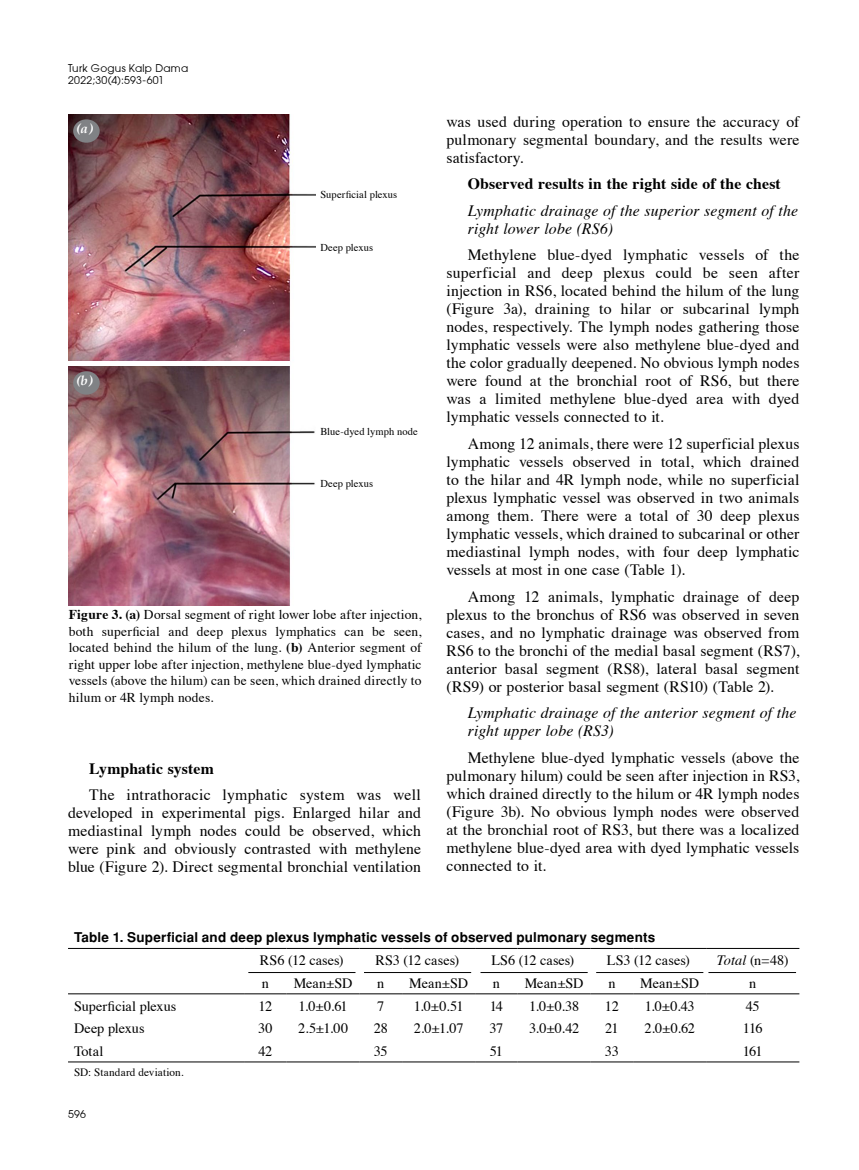
<style>
.page{position:relative;width:859px;height:1170px;background:#fff}
.page>*{position:absolute;margin:0;border:0;box-sizing:border-box;transform-origin:0 0}
.t1{font:15.75px/18px "Times";letter-spacing:.005em;color:#000;text-align:justify}
.t2{font:italic 15.75px/18px "Times";letter-spacing:.015em;color:#000}
.t3{font:700 15.75px "Times";letter-spacing:.01em;color:#000}
.t4{font:14.25px "Times";color:#000}
.t5{font:13.5px/16.5px "Times";letter-spacing:.02em;color:#000;text-align:justify}
.t6{font:700 13.5px "Helvetica Tr";letter-spacing:.015em;color:#000}
.t7{font:italic 700 13.5px "Palatino";color:#fff}
.t8{font:11.25px "Times";letter-spacing:.01em;color:#000}
.t9{font:10.5px "Times";letter-spacing:.01em;color:#000}
.t10{font:10.5px/12.6px "Avant Garde";letter-spacing:.025em;color:#000}
.s1{font-weight:700}
.s2{font-style:italic}
</style>
<div class="page">
<img style="left:69px;top:115px;width:246px;height:490px">
<div style="left:68px;top:361px;width:222px;height:5px;background:#fff"></div>
<div style="left:73px;top:119px;width:27px;height:24px;background:#808285;border-radius:50%"></div>
<div style="left:73px;top:371px;width:27px;height:23px;background:#808285;border-radius:50%"></div>
<hr style="left:68px;top:948px;width:176px;height:1px;background:#000">
<hr style="left:244px;top:948px;width:43px;height:1px;background:#000">
<hr style="left:287px;top:948px;width:73px;height:1px;background:#000">
<hr style="left:360px;top:948px;width:42px;height:1px;background:#000">
<hr style="left:402px;top:948px;width:73px;height:1px;background:#000">
<hr style="left:475px;top:948px;width:43px;height:1px;background:#000">
<hr style="left:518px;top:948px;width:73px;height:1px;background:#000">
<hr style="left:591px;top:948px;width:42px;height:1px;background:#000">
<hr style="left:633px;top:948px;width:73px;height:1px;background:#000">
<hr style="left:706px;top:948px;width:93px;height:1px;background:#000">
<hr style="left:68px;top:993px;width:176px;height:1px;background:#000">
<hr style="left:244px;top:993px;width:43px;height:1px;background:#000">
<hr style="left:287px;top:993px;width:73px;height:1px;background:#000">
<hr style="left:360px;top:993px;width:42px;height:1px;background:#000">
<hr style="left:402px;top:993px;width:73px;height:1px;background:#000">
<hr style="left:475px;top:993px;width:43px;height:1px;background:#000">
<hr style="left:518px;top:993px;width:73px;height:1px;background:#000">
<hr style="left:591px;top:993px;width:42px;height:1px;background:#000">
<hr style="left:633px;top:993px;width:73px;height:1px;background:#000">
<hr style="left:706px;top:993px;width:93px;height:1px;background:#000">
<hr style="left:68px;top:1061px;width:176px;height:1px;background:#000">
<hr style="left:244px;top:1061px;width:43px;height:1px;background:#000">
<hr style="left:287px;top:1061px;width:73px;height:1px;background:#000">
<hr style="left:360px;top:1061px;width:42px;height:1px;background:#000">
<hr style="left:402px;top:1061px;width:73px;height:1px;background:#000">
<hr style="left:475px;top:1061px;width:43px;height:1px;background:#000">
<hr style="left:518px;top:1061px;width:73px;height:1px;background:#000">
<hr style="left:591px;top:1061px;width:42px;height:1px;background:#000">
<hr style="left:633px;top:1061px;width:73px;height:1px;background:#000">
<hr style="left:706px;top:1061px;width:93px;height:1px;background:#000">
<hr style="left:248px;top:972px;width:107px;height:1px;background:#000">
<hr style="left:364px;top:972px;width:107px;height:1px;background:#000">
<hr style="left:480px;top:972px;width:108px;height:1px;background:#000">
<hr style="left:596px;top:972px;width:107px;height:1px;background:#000">
<hr style="left:708px;top:972px;width:88px;height:1px;background:#000">
<p class="t10" style="left:68px;top:61px;width:122px">Turk Gogus Kalp Dama<br>2022;30(4):593-601</p>
<p class="t7" style="left:76px;top:118px;width:18px">(a)</p>
<p class="t7" style="left:76px;top:369px;width:17px">(b)</p>
<p class="t9" style="left:320px;top:184px;width:78px">Superficial plexus</p>
<p class="t9" style="left:320px;top:237px;width:54px">Deep plexus</p>
<p class="t9" style="left:320px;top:421px;width:99px">Blue-dyed lymph node</p>
<p class="t9" style="left:320px;top:474px;width:54px">Deep plexus</p>
<p class="t5" style="left:69px;top:605px;width:354px"><span class="s1">Figure 3. (a)</span> Dorsal segment of right lower lobe after injection, both superficial and deep plexus lymphatics can be seen, located behind the hilum of the lung. <span class="s1">(b)</span> Anterior segment of right upper lobe after injection, methylene blue-dyed lymphatic vessels (above the hilum) can be seen, which drained directly to hilum or 4R lymph nodes.</p>
<p class="t3" style="left:89px;top:753px;width:126px">Lymphatic system</p>
<p class="t1" style="left:68px;top:784px;width:354px;text-indent:21px">The intrathoracic lymphatic system was well developed in experimental pigs. Enlarged hilar and mediastinal lymph nodes could be observed, which were pink and obviously contrasted with methylene blue (Figure 2). Direct segmental bronchial ventilation</p>
<p class="t1" style="left:446px;top:111px;width:354px">was used during operation to ensure the accuracy of pulmonary segmental boundary, and the results were satisfactory.</p>
<p class="t3" style="left:468px;top:169px;width:315px">Observed results in the right side of the chest</p>
<p class="t2" style="left:468px;top:200px;width:332px">Lymphatic drainage of the superior segment of the right lower lobe (RS6)</p>
<p class="t1" style="left:446px;top:245px;width:354px;text-indent:21px">Methylene blue-dyed lymphatic vessels of the superficial and deep plexus could be seen after injection in RS6, located behind the hilum of the lung (Figure 3a), draining to hilar or subcarinal lymph nodes, respectively. The lymph nodes gathering those lymphatic vessels were also methylene blue-dyed and the color gradually deepened. No obvious lymph nodes were found at the bronchial root of RS6, but there was a limited methylene blue-dyed area with dyed lymphatic vessels connected to it.</p>
<p class="t1" style="left:446px;top:433px;width:354px;text-indent:21px">Among 12 animals, there were 12 superficial plexus lymphatic vessels observed in total, which drained to the hilar and 4R lymph node, while no superficial plexus lymphatic vessel was observed in two animals among them. There were a total of 30 deep plexus lymphatic vessels, which drained to subcarinal or other mediastinal lymph nodes, with four deep lymphatic vessels at most in one case (Table 1).</p>
<p class="t1" style="left:446px;top:586px;width:354px;text-indent:21px">Among 12 animals, lymphatic drainage of deep plexus to the bronchus of RS6 was observed in seven cases, and no lymphatic drainage was observed from RS6 to the bronchi of the medial basal segment (RS7), anterior basal segment (RS8), lateral basal segment (RS9) or posterior basal segment (RS10) (Table 2).</p>
<p class="t2" style="left:468px;top:702px;width:330px">Lymphatic drainage of the anterior segment of the right upper lobe (RS3)</p>
<p class="t1" style="left:446px;top:747px;width:354px;text-indent:21px">Methylene blue-dyed lymphatic vessels (above the pulmonary hilum) could be seen after injection in RS3, which drained directly to the hilum or 4R lymph nodes (Figure 3b). No obvious lymph nodes were observed at the bronchial root of RS3, but there was a localized methylene blue-dyed area with dyed lymphatic vessels connected to it.</p>
<p class="t6" style="left:74px;top:929px;width:583px">Table 1. Superficial and deep plexus lymphatic vessels of observed pulmonary segments</p>
<p class="t4" style="left:260px;top:946px;width:85px">RS6 (12 cases)</p>
<p class="t4" style="left:376px;top:946px;width:85px">RS3 (12 cases)</p>
<p class="t4" style="left:491px;top:946px;width:85px">LS6 (12 cases)</p>
<p class="t4" style="left:607px;top:946px;width:84px">LS3 (12 cases)</p>
<p class="t4" style="left:717px;top:946px;width:73px"><span class="s2">Total</span> (n=48)</p>
<p class="t4" style="left:262px;top:969px;width:9px">n</p>
<p class="t4" style="left:294px;top:969px;width:60px">Mean±SD</p>
<p class="t4" style="left:377px;top:969px;width:9px">n</p>
<p class="t4" style="left:409px;top:969px;width:60px">Mean±SD</p>
<p class="t4" style="left:493px;top:969px;width:9px">n</p>
<p class="t4" style="left:525px;top:969px;width:60px">Mean±SD</p>
<p class="t4" style="left:608px;top:969px;width:9px">n</p>
<p class="t4" style="left:640px;top:969px;width:60px">Mean±SD</p>
<p class="t4" style="left:749px;top:969px;width:9px">n</p>
<p class="t4" style="left:74px;top:992px;width:104px">Superficial plexus</p>
<p class="t4" style="left:258px;top:992px;width:15px">12</p>
<p class="t4" style="left:298px;top:992px;width:51px">1.0±0.61</p>
<p class="t4" style="left:377px;top:992px;width:9px">7</p>
<p class="t4" style="left:414px;top:992px;width:51px">1.0±0.51</p>
<p class="t4" style="left:490px;top:992px;width:15px">14</p>
<p class="t4" style="left:529px;top:992px;width:52px">1.0±0.38</p>
<p class="t4" style="left:605px;top:992px;width:15px">12</p>
<p class="t4" style="left:645px;top:992px;width:51px">1.0±0.43</p>
<p class="t4" style="left:746px;top:992px;width:15px">45</p>
<p class="t4" style="left:74px;top:1015px;width:72px">Deep plexus</p>
<p class="t4" style="left:258px;top:1015px;width:16px">30</p>
<p class="t4" style="left:298px;top:1015px;width:52px">2.5±1.00</p>
<p class="t4" style="left:374px;top:1015px;width:16px">28</p>
<p class="t4" style="left:414px;top:1015px;width:51px">2.0±1.07</p>
<p class="t4" style="left:489px;top:1015px;width:15px">37</p>
<p class="t4" style="left:529px;top:1015px;width:52px">3.0±0.42</p>
<p class="t4" style="left:605px;top:1015px;width:15px">21</p>
<p class="t4" style="left:644px;top:1015px;width:52px">2.0±0.62</p>
<p class="t4" style="left:743px;top:1015px;width:21px">116</p>
<p class="t4" style="left:74px;top:1037px;width:31px">Total</p>
<p class="t4" style="left:258px;top:1037px;width:15px">42</p>
<p class="t4" style="left:374px;top:1037px;width:15px">35</p>
<p class="t4" style="left:490px;top:1037px;width:15px">51</p>
<p class="t4" style="left:605px;top:1037px;width:15px">33</p>
<p class="t4" style="left:743px;top:1037px;width:21px">161</p>
<p class="t8" style="left:74px;top:1061px;width:111px">SD: Standard deviation.</p>
<p class="t10" style="left:68px;top:1107px;width:19px">596</p>
</div>
